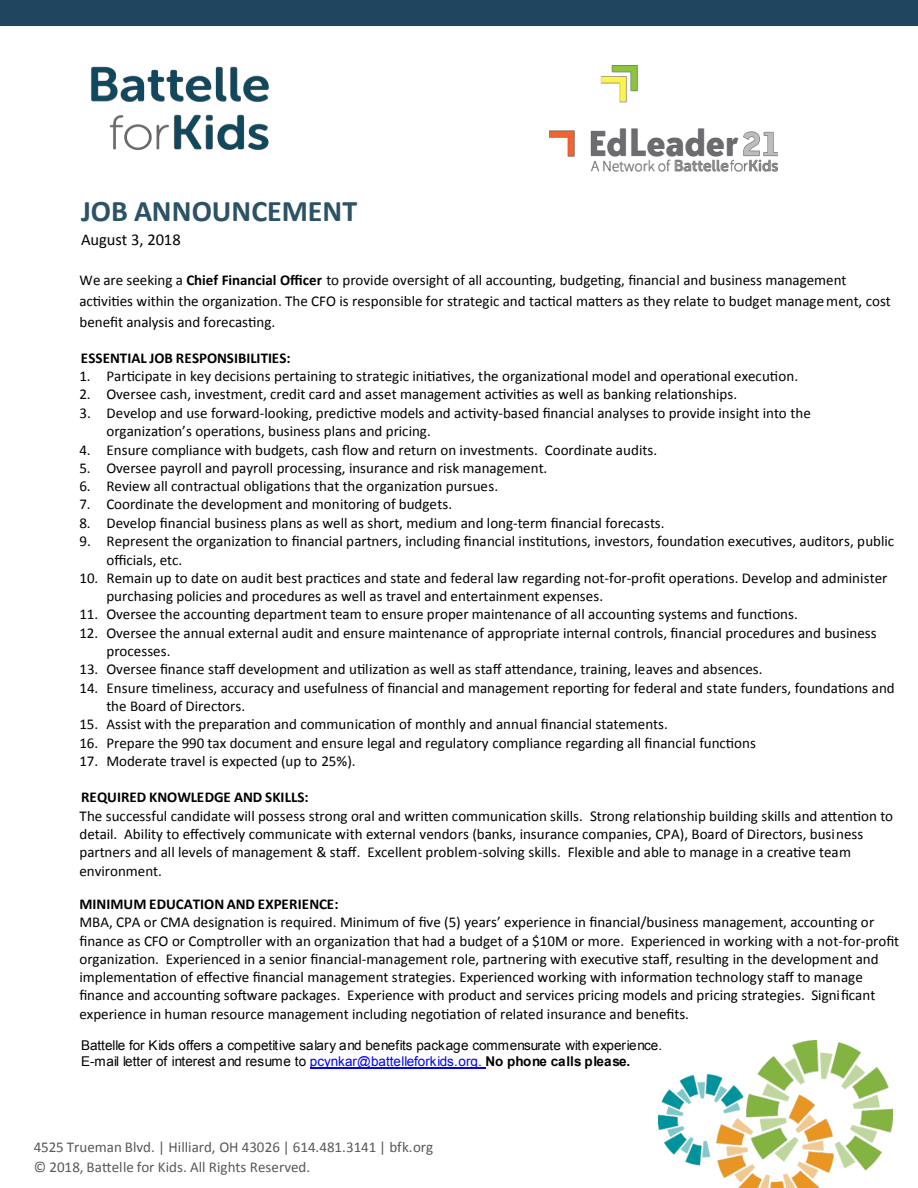
<style>
.page{position:relative;width:918px;height:1188px;background:#fff}
.page>*{position:absolute;margin:0;border:0;box-sizing:border-box;transform-origin:0 0}
.t1{font:700 30px "Calibri";color:#2b5266}
.t2{font:16.5px "Calibri";letter-spacing:-.005em;color:#000}
.t3{font:15px/18.3px "Calibri";color:#000}
.t4{font:15px/20.2px "Calibri";color:#585858}
.t5{font:700 15px "Calibri";color:#000}
.t6{font:13.5px/15.5px "Arial";color:#000}
.s1{font-weight:700}
.s2{color:#00f}
</style>
<div class="page">
<img style="left:549px;top:66px;width:228px;height:106px">
<hr style="left:310px;top:1067px;width:175px;height:1px;background:#00f">
<img style="left:91px;top:66px;width:178px;height:85px">
<img style="left:658px;top:1040px;width:234px;height:148px">
<div style="left:0;top:0;width:917px;height:26px;background:#1f455f"></div>
<h1 class="t1" style="left:81px;top:191px;width:278px">JOB ANNOUNCEMENT</h1>
<p class="t2" style="left:81px;top:229px;width:101px">August 3, 2018</p>
<p class="t3" style="left:79px;top:269px;width:813px;line-height:21.1px">We are seeking a <span class="s1">Chief Financial Officer</span> to provide oversight of all accounting, budgeting, financial and business management activities within the organization. The CFO is responsible for strategic and tactical matters as they relate to budget management, cost benefit analysis and forecasting.</p>
<p class="t5" style="left:81px;top:349px;width:211px">ESSENTIAL JOB RESPONSIBILITIES:</p>
<p class="t3" style="left:79px;top:367px;width:720px">1. Participate in key decisions pertaining to strategic initiatives, the organizational model and operational execution.</p>
<p class="t3" style="left:79px;top:385px;width:659px">2. Oversee cash, investment, credit card and asset management activities as well as banking relationships.</p>
<p class="t3" style="left:106px;top:404px;width:706px;text-indent:-27px">3. Develop and use forward-looking, predictive models and activity-based financial analyses to provide insight into the organization’s operations, business plans and pricing.</p>
<p class="t3" style="left:79px;top:441px;width:579px">4. Ensure compliance with budgets, cash flow and return on investments. Coordinate audits.</p>
<p class="t3" style="left:79px;top:459px;width:469px">5. Oversee payroll and payroll processing, insurance and risk management.</p>
<p class="t3" style="left:79px;top:477px;width:420px">6. Review all contractual obligations that the organization pursues.</p>
<p class="t3" style="left:79px;top:495px;width:374px">7. Coordinate the development and monitoring of budgets.</p>
<p class="t3" style="left:79px;top:514px;width:587px">8. Develop financial business plans as well as short, medium and long-term financial forecasts.</p>
<p class="t3" style="left:107px;top:532px;width:789px;text-indent:-27px">9. Represent the organization to financial partners, including financial institutions, investors, foundation executives, auditors, public officials, etc.</p>
<p class="t3" style="left:106px;top:569px;width:782px;text-indent:-27px">10. Remain up to date on audit best practices and state and federal law regarding not-for-profit operations. Develop and administer purchasing policies and procedures as well as travel and entertainment expenses.</p>
<p class="t3" style="left:79px;top:605px;width:720px">11. Oversee the accounting department team to ensure proper maintenance of all accounting systems and functions.</p>
<p class="t3" style="left:107px;top:624px;width:772px;text-indent:-27px">12. Oversee the annual external audit and ensure maintenance of appropriate internal controls, financial procedures and business processes.</p>
<p class="t3" style="left:80px;top:660px;width:685px">13. Oversee finance staff development and utilization as well as staff attendance, training, leaves and absences.</p>
<p class="t3" style="left:106px;top:679px;width:790px;text-indent:-27px">14. Ensure timeliness, accuracy and usefulness of financial and management reporting for federal and state funders, foundations and the Board of Directors.</p>
<p class="t3" style="left:79px;top:715px;width:590px">15. Assist with the preparation and communication of monthly and annual financial statements.</p>
<p class="t3" style="left:79px;top:734px;width:678px">16. Prepare the 990 tax document and ensure legal and regulatory compliance regarding all financial functions</p>
<p class="t3" style="left:79px;top:752px;width:278px">17. Moderate travel is expected (up to 25%).</p>
<p class="t5" style="left:81px;top:788px;width:229px">REQUIRED KNOWLEDGE AND SKILLS:</p>
<p class="t3" style="left:79px;top:807px;width:815px">The successful candidate will possess strong oral and written communication skills. Strong relationship building skills and attention to detail. Ability to effectively communicate with external vendors (banks, insurance companies, CPA), Board of Directors, business partners and all levels of management &amp; staff. Excellent problem-solving skills. Flexible and able to manage in a creative team environment.</p>
<p class="t5" style="left:79px;top:894px;width:261px">MINIMUM EDUCATION AND EXPERIENCE:</p>
<p class="t3" style="left:79px;top:913px;width:821px">MBA, CPA or CMA designation is required. Minimum of five (5) years’ experience in financial/business management, accounting or finance as CFO or Comptroller with an organization that had a budget of a $10M or more. Experienced in working with a not-for-profit organization. Experienced in a senior financial-management role, partnering with executive staff, resulting in the development and implementation of effective financial management strategies. Experienced working with information technology staff to manage finance and accounting software packages. Experience with product and services pricing models and pricing strategies. Significant experience in human resource management including negotiation of related insurance and benefits.</p>
<p class="t6" style="left:81px;top:1038px;width:583px">Battelle for Kids offers a competitive salary and benefits package commensurate with experience.<br>E-mail letter of interest and resume to <span class="s2">pcynkar@battelleforkids.org.</span> <span class="s1">No phone calls please.</span></p>
<p class="t4" style="left:34px;top:1137px;width:401px">4525 Trueman Blvd. | Hilliard, OH 43026 | 614.481.3141 | bfk.org © 2018, Battelle for Kids. All Rights Reserved.</p>
</div>
